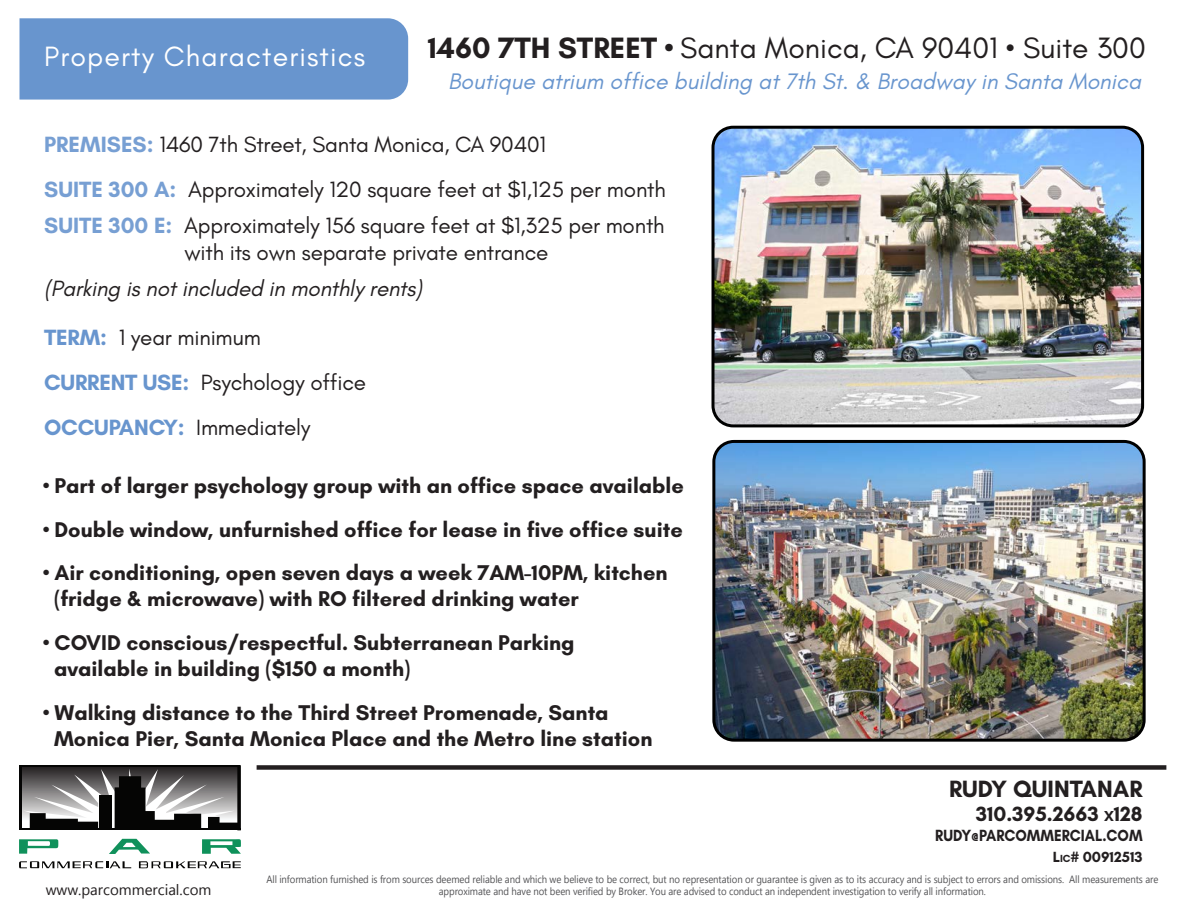
<style>
.page{position:relative;width:1188px;height:918px;background:#fff}
.page>*{position:absolute;margin:0;border:0;box-sizing:border-box;transform-origin:0 0}
.t1{font:30px "Glacial Indifference";color:#231f20}
.t2{font:28.5px "Glacial Indifference";letter-spacing:.04em;color:#fff}
.t3{font:700 24px "Glacial Indifference";color:#231f20}
.t4{font:italic 22.95px "Glacial Indifference";color:#6895ce}
.t5{font:22.5px "Glacial Indifference";letter-spacing:-.01em;color:#231f20}
.t6{font:italic 22.5px "Glacial Indifference";letter-spacing:-.01em;color:#231f20}
.t7{font:700 21.75px "Glacial Indifference";color:#231f20}
.t8{font:700 21px "Glacial Indifference";color:#231f20}
.t9{font:700 16.5px "Glacial Indifference";color:#231f20;scale:.9 1}
.t10{font:15px "Microsoft Tai Le";color:#231f20}
.t11{font:700 15px "Glacial Indifference";color:#231f20}
.t12{font:10.5px "Microsoft New Tai Lue";letter-spacing:-.01em;color:#535355;scale:.91 1}
.s1{font-weight:700}
.s2{font-weight:700;color:#779fd3}
.s3{font-weight:700;color:#6895ce}
.s4{font-size:14.7px}
.s5{font-size:10.5px}
</style>
<div class="page">
<hr style="left:19px;top:828px;width:221px;height:2px;background:#050504">
<hr style="left:19px;top:765px;width:3px;height:63px;background:#050504">
<hr style="left:19px;top:765px;width:221px;height:2px;background:#050504">
<svg style="left:23px;top:765px;width:218px;height:65px"></svg>
<svg style="left:19px;top:839px;width:39px;height:15px"></svg>
<svg style="left:109px;top:839px;width:41px;height:15px"></svg>
<svg style="left:202px;top:839px;width:39px;height:15px"></svg>
<svg style="left:19px;top:861px;width:112px;height:7px"></svg>
<svg style="left:139px;top:861px;width:102px;height:7px"></svg>
<div style="left:257px;top:765px;width:909px;height:5px;background:#231f20"></div>
<div style="left:20px;top:18px;width:388px;height:82px;background:#6895ce"></div>
<img style="left:713px;top:127px;width:430px;height:299px">
<div style="left:712px;top:126px;width:432px;height:301px;border:3px solid #000;border-radius:20px"></div>
<img style="left:716px;top:444px;width:426px;height:294px">
<div style="left:712px;top:440px;width:434px;height:302px;border:3px solid #000;border-radius:20px"></div>
<p class="t2" style="left:44px;top:40px;width:323px">Property Characteristics</p>
<p class="t1" style="left:428px;top:31px;width:719px"><span class="s1">1460 7TH STREET •</span> Santa Monica, CA 90401 • Suite 300</p>
<p class="t4" style="left:448px;top:69px;width:695px">Boutique atrium office building at 7th St. &amp; Broadway in Santa Monica</p>
<p class="t5" style="left:44px;top:131px;width:503px"><span class="s2">PREMISES:</span> 1460 7th Street, Santa Monica, CA 90401</p>
<p class="t5" style="left:44px;top:176px;width:623px"><span class="s2">SUITE 300 A:</span> Approximately 120 square feet at $1,125 per month</p>
<p class="t5" style="left:44px;top:212px;width:622px"><span class="s2">SUITE 300 E:</span> Approximately 156 square feet at $1,325 per month</p>
<p class="t5" style="left:185px;top:239px;width:365px">with its own separate private entrance</p>
<p class="t6" style="left:44px;top:275px;width:380px">(Parking is not included in monthly rents)</p>
<p class="t5" style="left:44px;top:325px;width:218px"><span class="s3">TERM:</span> 1 year minimum</p>
<p class="t5" style="left:44px;top:370px;width:323px"><span class="s3">CURRENT USE:</span> Psychology office</p>
<p class="t5" style="left:44px;top:415px;width:268px"><span class="s3">OCCUPANCY:</span> Immediately</p>
<p class="t7" style="left:43px;top:472px;width:642px">• Part of larger psychology group with an office space available</p>
<p class="t7" style="left:43px;top:516px;width:641px">• Double window, unfurnished office for lease in five office suite</p>
<p class="t7" style="left:43px;top:559px;width:626px">• Air conditioning, open seven days a week 7AM-10PM, kitchen</p>
<p class="t7" style="left:54px;top:586px;width:526px">(fridge &amp; microwave) with RO filtered drinking water</p>
<p class="t7" style="left:43px;top:629px;width:533px">• COVID conscious/respectful. Subterranean Parking</p>
<p class="t7" style="left:54px;top:655px;width:358px">available in building ($150 a month)</p>
<p class="t7" style="left:43px;top:699px;width:567px">• Walking distance to the Third Street Promenade, Santa</p>
<p class="t7" style="left:54px;top:725px;width:600px">Monica Pier, Santa Monica Place and the Metro line station</p>
<p class="t3" style="left:949px;top:774px;width:195px">RUDY QUINTANAR</p>
<p class="t8" style="left:976px;top:801px;width:168px">310.395.2663 <span class="s4">x</span>128</p>
<p class="t9" style="left:935px;top:825px;width:232px">RUDY@PARCOMMERCIAL.COM</p>
<p class="t11" style="left:1053px;top:847px;width:91px">L<span class="s5">ic</span># 00912513</p>
<p class="t12" style="left:266px;top:873px;width:982px">All information furnished is from sources deemed reliable and which we believe to be correct, but no representation or guarantee is given as to its accuracy and is subject to errors and omissions. All measurements are</p>
<p class="t10" style="left:46px;top:881px;width:167px">www.parcommercial.com</p>
<p class="t12" style="left:439px;top:886px;width:603px">approximate and have not been verified by Broker. You are advised to conduct an independent investigation to verify all information.</p>
</div>
